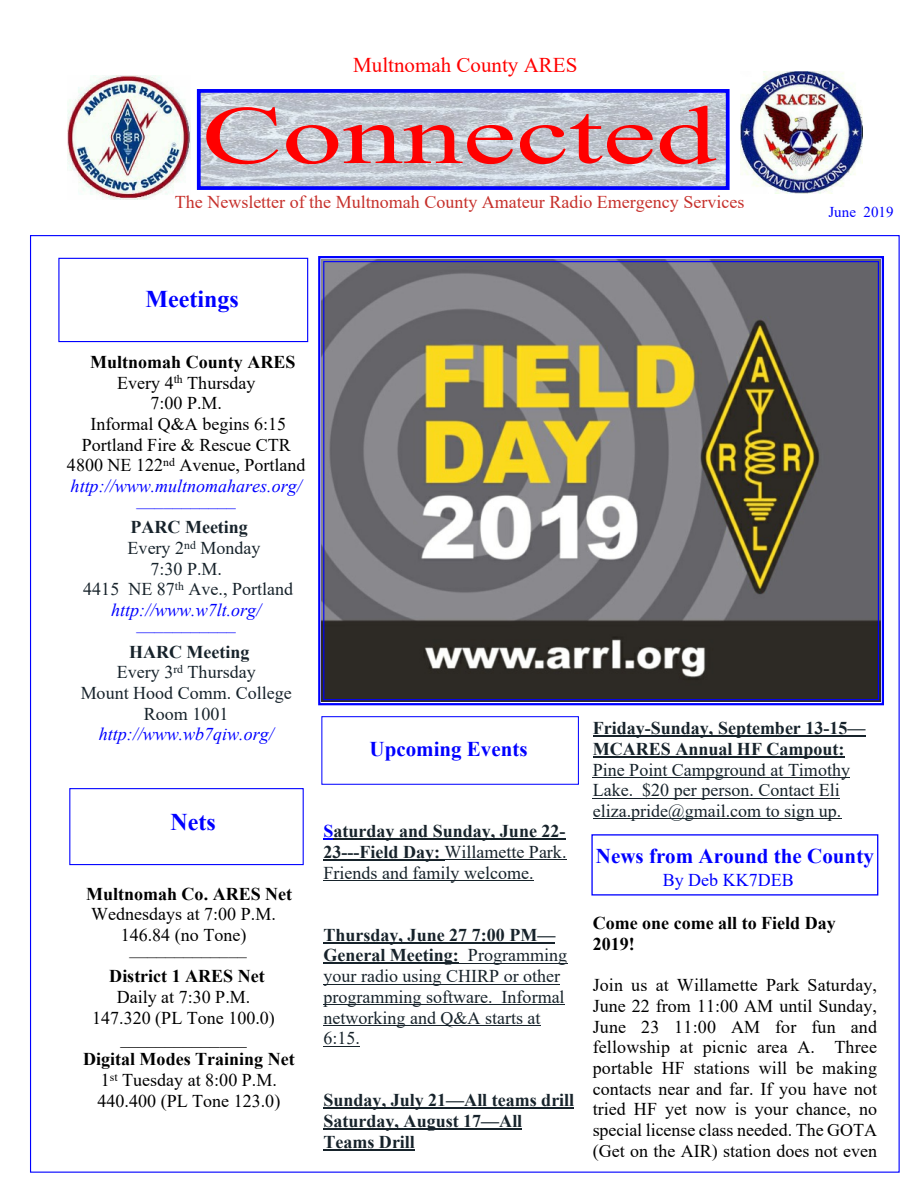
<style>
.page{position:relative;width:918px;height:1188px;background:#fff}
.page>*{position:absolute;margin:0;border:0;box-sizing:border-box;transform-origin:0 0}
.t1{font:82.5px "Times New Roman";letter-spacing:-.005em;color:#f00;scale:1.47 1}
.t2{font:700 24px "Times New Roman";color:#00f}
.t3{font:700 21px "Times New Roman";color:#00f}
.t4{font:21px "Times New Roman";color:#f00}
.t5{font:18px/20.7px "Times New Roman";color:#000;text-align:center}
.t6{font:18px/20.7px "Times New Roman";color:#17232b}
.t7{font:700 18px/20.7px "Times New Roman";color:#17232b}
.t8{font:700 18px/20.7px "Times New Roman";color:#000}
.t9{font:italic 18px "Times New Roman";color:#00f}
.t10{font:18px "Times New Roman";color:#c6302b}
.t11{font:18px "Times New Roman";color:#00f}
.t12{font:15px "Times New Roman";color:#00f}
.s1{font-weight:700}
.s2{font-weight:700;color:#00f}
</style>
<div class="page">
<div style="left:30px;top:235px;width:870px;height:938px;background:#fff;border:1px solid #00f"></div>
<img style="left:202px;top:94px;width:523px;height:91px">
<div style="left:197px;top:89px;width:533px;height:101px;border:4px solid #00f"></div>
<img style="left:68px;top:75px;width:122px;height:124px">
<img style="left:740px;top:71px;width:122px;height:123px">
<div style="left:58px;top:258px;width:250px;height:84px;border:1px solid #00f"></div>
<div style="left:69px;top:788px;width:235px;height:77px;border:1px solid #00f"></div>
<div style="left:321px;top:716px;width:258px;height:69px;border:1px solid #00f"></div>
<hr style="left:593px;top:735px;width:273px;height:2px;background:#17232b">
<hr style="left:593px;top:756px;width:252px;height:2px;background:#17232b">
<hr style="left:593px;top:777px;width:257px;height:1px;background:#17232b">
<hr style="left:593px;top:798px;width:247px;height:1px;background:#17232b">
<hr style="left:593px;top:818px;width:248px;height:1px;background:#17232b">
<svg style="left:324px;top:838px;width:10px;height:2px"></svg>
<hr style="left:334px;top:838px;width:232px;height:2px;background:#17232b">
<hr style="left:324px;top:859px;width:121px;height:2px;background:#17232b">
<hr style="left:445px;top:860px;width:122px;height:1px;background:#17232b">
<hr style="left:324px;top:880px;width:210px;height:1px;background:#17232b">
<hr style="left:324px;top:942px;width:231px;height:2px;background:#17232b">
<hr style="left:324px;top:963px;width:135px;height:1px;background:#17232b">
<hr style="left:459px;top:963px;width:108px;height:1px;background:#17232b">
<hr style="left:324px;top:984px;width:236px;height:1px;background:#17232b">
<hr style="left:324px;top:1004px;width:241px;height:1px;background:#17232b">
<hr style="left:324px;top:1025px;width:217px;height:1px;background:#17232b">
<hr style="left:324px;top:1046px;width:36px;height:1px;background:#17232b">
<hr style="left:324px;top:1107px;width:250px;height:2px;background:#17232b">
<hr style="left:324px;top:1128px;width:198px;height:2px;background:#17232b">
<hr style="left:324px;top:1149px;width:91px;height:1px;background:#17232b">
<div style="left:591px;top:834px;width:287px;height:62px;border:1px solid #00f"></div>
<svg style="left:318px;top:256px;width:566px;height:449px"></svg>
<p class="t4" style="left:353px;top:58px;width:226px">Multnomah County ARES</p>
<h1 class="t1" style="left:202px;top:106px;width:351px">Connected</h1>
<p class="t10" style="left:175px;top:195px;width:571px">The Newsletter of the Multnomah County Amateur Radio Emergency Services</p>
<h2 class="t2" style="left:146px;top:291px;width:95px">Meetings</h2>
<p class="t12" style="left:828px;top:207px;width:67px">June 2019</p>
<p class="t8" style="left:90px;top:353px;width:207px">Multnomah County ARES</p>
<p class="t5" style="left:117px;top:374px;width:140px">Every 4<sup>th</sup> Thursday</p>
<p class="t5" style="left:150px;top:395px;width:73px">7:00 P.M.</p>
<p class="t5" style="left:90px;top:415px;width:197px">Informal Q&amp;A begins 6:15</p>
<p class="t5" style="left:82px;top:436px;width:211px">Portland Fire &amp; Rescue CTR</p>
<p class="t5" style="left:67px;top:457px;width:240px">4800 NE 122<sup>nd</sup> Avenue, Portland</p>
<p class="t9" style="left:71px;top:480px;width:233px">http://www.multnomahares.org/</p>
<p class="t11" style="left:137px;top:500px;width:101px">—–––––––––</p>
<p class="t7" style="left:131px;top:519px;width:119px">PARC Meeting</p>
<p class="t6" style="left:128px;top:539px;width:134px">Every 2<sup>nd</sup> Monday</p>
<p class="t6" style="left:150px;top:560px;width:73px">7:30 P.M.</p>
<p class="t6" style="left:83px;top:581px;width:211px">4415 NE 87<sup>th</sup> Ave., Portland</p>
<p class="t9" style="left:111px;top:604px;width:152px">http://www.w7lt.org/</p>
<p class="t11" style="left:137px;top:624px;width:101px">—–––––––––</p>
<p class="t6" style="left:81px;top:643px;width:213px;text-align:center"><span class="s1">HARC Meeting<br></span>Every 3<sup>rd</sup> Thursday<br>Mount Hood Comm. College<br>Room 1001</p>
<p class="t9" style="left:99px;top:728px;width:177px">http://www.wb7qiw.org/</p>
<p class="t3" style="left:369px;top:742px;width:160px">Upcoming Events</p>
<h2 class="t2" style="left:171px;top:814px;width:47px">Nets</h2>
<p class="t8" style="left:86px;top:885px;width:208px">Multnomah Co. ARES Net</p>
<p class="t5" style="left:91px;top:906px;width:186px">Wednesdays at 7:00 P.M.<br>146.84 (no Tone) —–––––––––––</p>
<p class="t8" style="left:109px;top:968px;width:157px">District 1 ARES Net</p>
<p class="t5" style="left:92px;top:988px;width:184px">Daily at 7:30 P.M.<br>147.320 (PL Tone 100.0) ______________</p>
<p class="t5" style="left:83px;top:1051px;width:213px"><span class="s1">Digital Modes Training Net<br></span>1<sup>st</sup> Tuesday at 8:00 P.M.<br>440.400 (PL Tone 123.0)</p>
<p class="t6" style="left:324px;top:823px;width:245px;text-align:justify"><span class="s2">S</span><span class="s1">aturday and Sunday, June 22- 23---Field Day:</span> Willamette Park.<br>Friends and family welcome.</p>
<p class="t6" style="left:324px;top:926px;width:245px"><span class="s1">Thursday, June 27 7:00 PM—<br>General Meeting:</span> Programming your radio using CHIRP or other programming software. Informal networking and Q&amp;A starts at<br>6:15.</p>
<p class="t7" style="left:324px;top:1092px;width:252px">Sunday, July 21—All teams drill<br>Saturday, August 17—All<br>Teams Drill</p>
<p class="t7" style="left:593px;top:720px;width:274px">Friday-Sunday, September 13-15—<br>MCARES Annual HF Campout:</p>
<p class="t6" style="left:593px;top:761px;width:259px">Pine Point Campground at Timothy<br>Lake. $20 per person. Contact Eli eliza.pride@gmail.com to sign up.</p>
<p class="t3" style="left:596px;top:848px;width:279px">News from Around the County</p>
<p class="t11" style="left:663px;top:874px;width:133px">By Deb KK7DEB</p>
<p class="t8" style="left:593px;top:915px;width:245px">Come one come all to Field Day<br>2019!</p>
<p class="t5" style="left:593px;top:977px;width:286px;text-align:justify">Join us at Willamette Park Saturday, June 22 from 11:00 AM until Sunday, June 23 11:00 AM for fun and fellowship at picnic area A. Three portable HF stations will be making contacts near and far. If you have not tried HF yet now is your chance, no special license class needed. The GOTA (Get on the AIR) station does not even</p>
</div>
